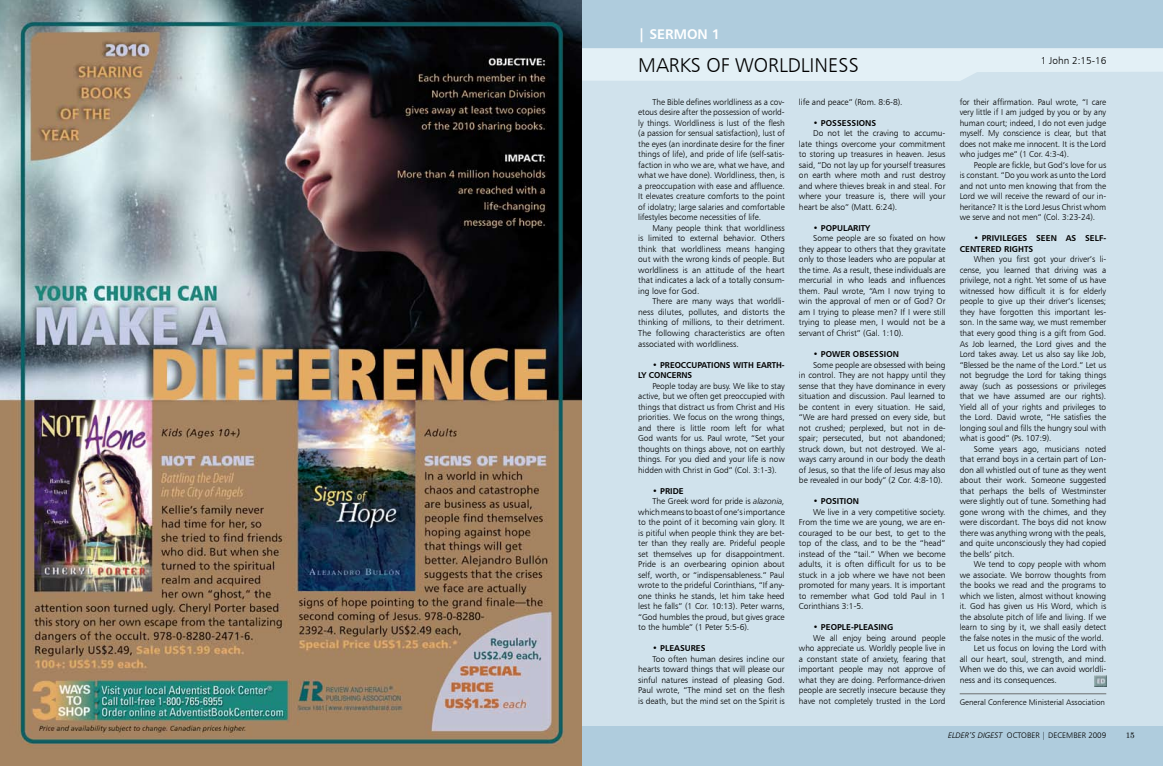
<style>
.page{position:relative;width:1163px;height:766px;background:#fff}
.page>*{position:absolute;margin:0;border:0;box-sizing:border-box;transform-origin:0 0}
.t1{font:20px "Humanist 777 BT Light B";color:#000}
.t2{font:14px "Humanist 777 BT Bold B";color:#fff}
.t3{font:10px "Humanist 777 BT Light B";color:#000}
.t4{font:8.5px/10.5px "Humanist 777 BT Light B";letter-spacing:-.005em;color:#000;text-align:justify}
.t5{font:8.5px "Humanist 777 BT Bold B";color:#000}
.t6{font:8px "Humanist 777 BT Light B";color:#000}
.t7{font:8px "Century";color:#000}
.s1{font-family:"Humanist 777 BT Light Italic B"}
</style>
<div class="page">
<div style="left:581px;top:0;width:581px;height:765px;background:#afccdd"></div>
<div style="left:581px;top:48px;width:581px;height:678px;background:#d0e2ec"></div>
<svg style="left:581px;top:48px;width:581px;height:33px;background:#e0eef4"></svg>
<hr style="left:959px;top:693px;width:147px;height:1px;background:#6d6f71">
<svg style="left:1094px;top:675px;width:12px;height:11px"></svg>
<img style="left:0;top:0;width:581px;height:765px">
<h2 class="t2" style="left:638px;top:25px;width:83px">| SERMON 1</h2>
<h1 class="t1" style="left:638px;top:53px;width:30px">Marks</h1>
<h1 class="t1" style="left:706px;top:53px;width:41px">of worldliness</h1>
<p class="t3" style="left:1040px;top:55px;width:67px">1 John 2:15-16</p>
<p class="t4" style="left:638px;top:96px;width:148px;text-indent:14px">The Bible defines worldliness as a cov&shy;etous desire after the possession of world&shy;ly things. Worldliness is lust of the flesh (a passion for sensual satisfaction), lust of the eyes (an inordinate desire for the finer things of life), and pride of life (self-satis&shy;faction in who we are, what we have, and what we have done). Worldliness, then, is a preoccupation with ease and affluence.<br>It elevates creature comforts to the point of idolatry; large salaries and comfortable lifestyles become necessities of life.</p>
<p class="t4" style="left:638px;top:222px;width:148px;text-indent:14px">Many people think that worldliness is limited to external behavior. Others think that worldliness means hanging out with the wrong kinds of people. But worldliness is an attitude of the heart that indicates a lack of a totally consum&shy;ing love for God.</p>
<p class="t4" style="left:638px;top:296px;width:148px;text-indent:14px">There are many ways that worldli&shy;ness dilutes, pollutes, and distorts the thinking of millions, to their detriment.<br>The following characteristics are often associated with worldliness.</p>
<p class="t5" style="left:652px;top:359px;width:19px">• PREOCCUPATIONS</p>
<p class="t5" style="left:733px;top:359px;width:29px">WIT H EART</p>
<p class="t5" style="left:776px;top:359px;width:10px">H-</p>
<p class="t5" style="left:638px;top:369px;width:17px">LY CONCERNS</p>
<p class="t4" style="left:638px;top:380px;width:148px;text-indent:14px">People today are busy. We like to stay active, but we often get preoccupied with things that distract us from Christ and His priorities. We focus on the wrong things, and there is little room left for what God wants for us. Paul wrote, “Set your thoughts on things above, not on earthly things. For you died and your life is now hidden with Christ in God” (Col. 3:1-3).</p>
<p class="t5" style="left:652px;top:485px;width:19px">• PRIDE</p>
<p class="t4" style="left:638px;top:495px;width:148px;text-indent:14px">The Greek word for pride is <span class="s1">alazonia, </span>which means to boast of one’s importance to the point of it becoming vain glory. It is pitiful when people think they are bet&shy;ter than they really are. Prideful people set themselves up for disappointment.<br>Pride is an overbearing opinion about self, worth, or “indispensableness.” Paul wrote to the prideful Corinthians, “If any&shy;one thinks he stands, let him take heed lest he falls” (1 Cor. 10:13). Peter warns, “God humbles the proud, but gives grace to the humble” (1 Peter 5:5-6).</p>
<p class="t5" style="left:652px;top:642px;width:19px">• PLEASURES</p>
<p class="t4" style="left:638px;top:653px;width:148px;text-indent:14px">Too often human desires incline our hearts toward things that will please our sinful natures instead of pleasing God.<br>Paul wrote, “The mind set on the flesh is death, but the mind set on the Spirit is</p>
<p class="t4" style="left:798px;top:96px;width:105px">life and peace” (Rom. 8:6-8).</p>
<p class="t5" style="left:813px;top:117px;width:19px">• POSSESSIONS</p>
<p class="t4" style="left:798px;top:128px;width:148px;text-indent:14px">Do not let the craving to accumu&shy;late things overcome your commitment to storing up treasures in heaven. Jesus said, “Do not lay up for yourself treasures on earth where moth and rust destroy and where thieves break in and steal. For where your treasure is, there will your heart be also” (Matt. 6:24).</p>
<p class="t5" style="left:813px;top:222px;width:19px">• POPULARIT</p>
<p class="t5" style="left:865px;top:222px;width:7px">Y</p>
<p class="t4" style="left:798px;top:233px;width:148px;text-indent:14px">Some people are so fixated on how they appear to others that they gravitate only to those leaders who are popular at the time. As a result, these individuals are mercurial in who leads and influences them. Paul wrote, “Am I now trying to win the approval of men or of God? Or am I trying to please men? If I were still trying to please men, I would not be a servant of Christ” (Gal. 1:10).</p>
<p class="t5" style="left:813px;top:348px;width:20px">• POWER</p>
<p class="t5" style="left:852px;top:348px;width:6px">OBSESSION</p>
<p class="t4" style="left:798px;top:359px;width:148px;text-indent:14px">Some people are obsessed with being in control. They are not happy until they sense that they have dominance in every situation and discussion. Paul learned to be content in every situation. He said, “We are hard pressed on every side, but not crushed; perplexed, but not in de&shy;spair; persecuted, but not abandoned; struck down, but not destroyed. We al&shy;ways carry around in our body the death of Jesus, so that the life of Jesus may also be revealed in our body” (2 Cor. 4:8-10).</p>
<p class="t5" style="left:813px;top:495px;width:19px">• POSITION</p>
<p class="t4" style="left:798px;top:506px;width:148px;text-indent:14px">We live in a very competitive society.<br>From the time we are young, we are en&shy;couraged to be our best, to get to the top of the class, and to be the “head” instead of the “tail.” When we become adults, it is often difficult for us to be stuck in a job where we have not been promoted for many years. It is important to remember what God told Paul in 1<br>Corinthians 3:1-5.</p>
<p class="t5" style="left:813px;top:621px;width:19px">• PEOPLE</p>
<p class="t5" style="left:850px;top:621px;width:9px">-PLEASING</p>
<p class="t4" style="left:798px;top:632px;width:148px;text-indent:14px">We all enjoy being around people who appreciate us. Worldly people live in a constant state of anxiety, fearing that important people may not approve of what they are doing. Performance-driven people are secretly insecure because they have not completely trusted in the Lord</p>
<p class="t4" style="left:959px;top:96px;width:148px">for their affirmation. Paul wrote, “I care very little if I am judged by you or by any human court; indeed, I do not even judge myself. My conscience is clear, but that does not make me innocent. It is the Lord who judges me” (1 Cor. 4:3-4).</p>
<p class="t4" style="left:959px;top:159px;width:148px;text-indent:14px">People are fickle, but God’s love for us is constant. “Do you work as unto the Lord and not unto men knowing that from the Lord we will receive the reward of our in&shy;heritance? It is the Lord Jesus Christ whom we serve and not men” (Col. 3:23-24).</p>
<p class="t5" style="left:973px;top:233px;width:19px">• PRIVILEGES</p>
<p class="t5" style="left:1036px;top:233px;width:6px">SEEN</p>
<p class="t5" style="left:1065px;top:233px;width:7px">AS</p>
<p class="t5" style="left:1084px;top:233px;width:23px">SELF-</p>
<p class="t5" style="left:959px;top:243px;width:7px">CENTERED</p>
<p class="t5" style="left:1004px;top:243px;width:26px">RIG HTS</p>
<p class="t4" style="left:959px;top:254px;width:148px;text-indent:14px">When you first got your driver’s li&shy;cense, you learned that driving was a privilege, not a right. Yet some of us have witnessed how difficult it is for elderly people to give up their driver’s licenses; they have forgotten this important les&shy;son. In the same way, we must remember that every good thing is a gift from God.<br>As Job learned, the Lord gives and the Lord takes away. Let us also say like Job, “Blessed be the name of the Lord.” Let us not begrudge the Lord for taking things away (such as possessions or privileges that we have assumed are our rights).<br>Yield all of your rights and privileges to the Lord. David wrote, “He satisfies the longing soul and fills the hungry soul with what is good” (Ps. 107:9).</p>
<p class="t4" style="left:959px;top:443px;width:148px;text-indent:14px">Some years ago, musicians noted that errand boys in a certain part of Lon&shy;don all whistled out of tune as they went about their work. Someone suggested that perhaps the bells of Westminster were slightly out of tune. Something had gone wrong with the chimes, and they were discordant. The boys did not know there was anything wrong with the peals, and quite unconsciously they had copied the bells’ pitch.</p>
<p class="t4" style="left:973px;top:558px;width:134px">We tend to copy people with whom</p>
<p class="t4" style="left:959px;top:569px;width:148px">we associate. We borrow thoughts from</p>
<p class="t4" style="left:959px;top:579px;width:148px">the books we read and the programs to</p>
<p class="t4" style="left:959px;top:590px;width:148px">which we listen, almost without knowing</p>
<p class="t4" style="left:959px;top:600px;width:148px">it. God has given us His Word, which is</p>
<p class="t4" style="left:959px;top:611px;width:148px">the absolute pitch of life and living. If we</p>
<p class="t4" style="left:959px;top:621px;width:148px">learn to sing by it, we shall easily detect</p>
<p class="t4" style="left:959px;top:632px;width:145px">the false notes in the music of the world.</p>
<p class="t4" style="left:973px;top:642px;width:134px">Let us focus on loving the Lord with</p>
<p class="t4" style="left:959px;top:653px;width:148px">all our heart, soul, strength, and mind.</p>
<p class="t4" style="left:959px;top:663px;width:148px">When we do this, we can avoid worldli-</p>
<p class="t4" style="left:959px;top:674px;width:99px">ness and its consequences.</p>
<p class="t6" style="left:959px;top:697px;width:147px">General Conference Ministerial Association</p>
<p class="t6" style="left:948px;top:729px;width:159px"><span class="s1">ELDER’S DIGEST</span> OCTOBER | DECEMBER 2009</p>
<p class="t7" style="left:1125px;top:727px;width:9px">15</p>
</div>
